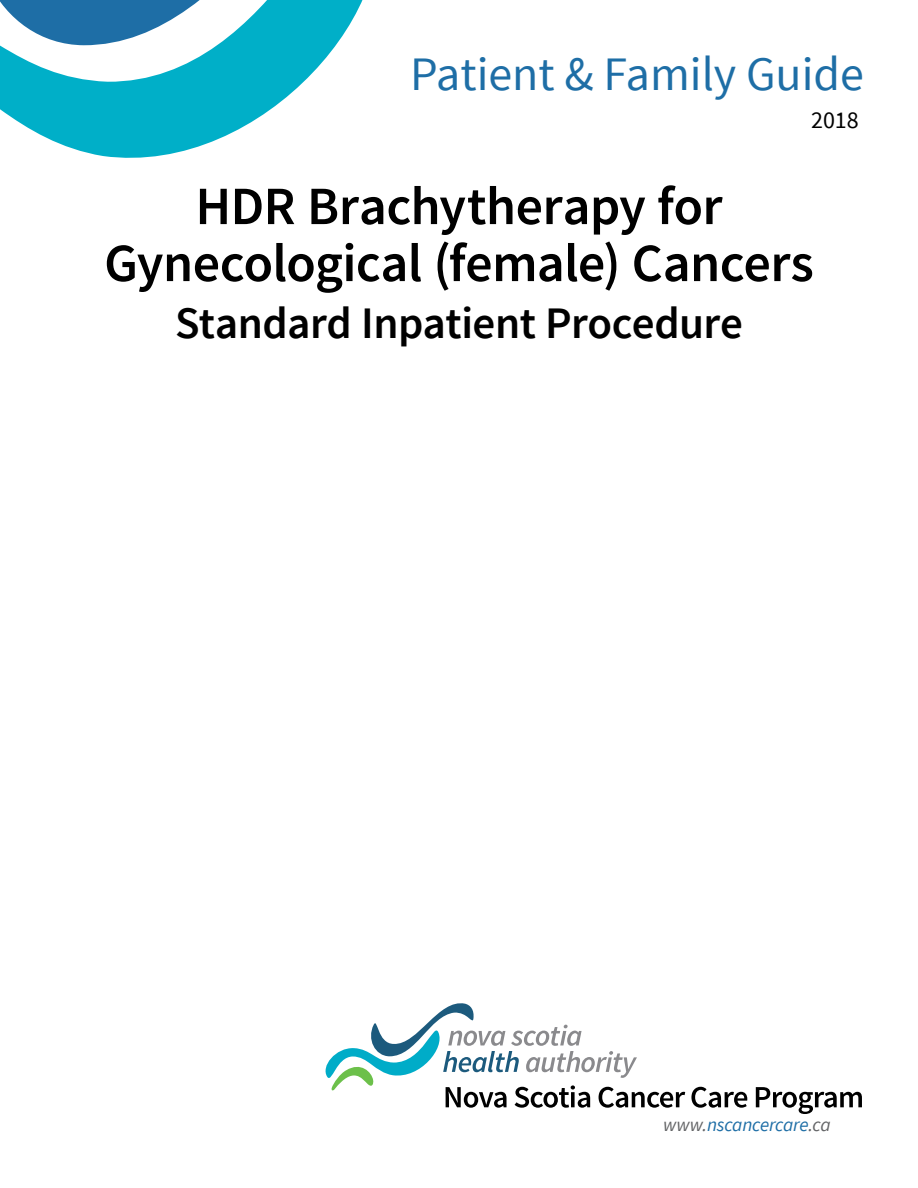
<style>
.page{position:relative;width:918px;height:1188px;background:#fff}
.page>*{position:absolute;margin:0;border:0;box-sizing:border-box;transform-origin:0 0}
.Pamphlet_Title{font:600 54px/57px "Source Sans Pro";letter-spacing:-.01em;color:#000;text-align:center}
.t1{font:48px "Source Sans Pro";color:#1e6ea6}
.Pamphlet_Title-2{font:600 45px "Source Sans Pro";letter-spacing:-.01em;color:#000}
.t2{font:24px "Source Sans Pro";color:#000}
.t3{font:italic 19.2px "Source Sans Pro";letter-spacing:-.01em;color:#1e6ea6}
.s1{color:#636466}
</style>
<div class="page">
<svg style="left:326px;top:1003px;width:536px;height:111px"></svg>
<svg style="left:0;top:0;width:363px;height:158px"></svg>
<p class="t1" style="left:410px;top:44px;width:455px">Patient &amp; Family Guide</p>
<p class="t2" style="left:811px;top:105px;width:49px">2018</p>
<p class="Pamphlet_Title" style="left:104px;top:179px;width:711px">HDR Brachytherapy for<br>Gynecological (female) Cancers</p>
<p class="Pamphlet_Title-2" style="left:175px;top:295px;width:569px">Standard Inpatient Procedure</p>
<p class="t3" style="left:663px;top:1113px;width:169px"><span class="s1">www.</span>nscancercare<span class="s1">.ca</span></p>
</div>
